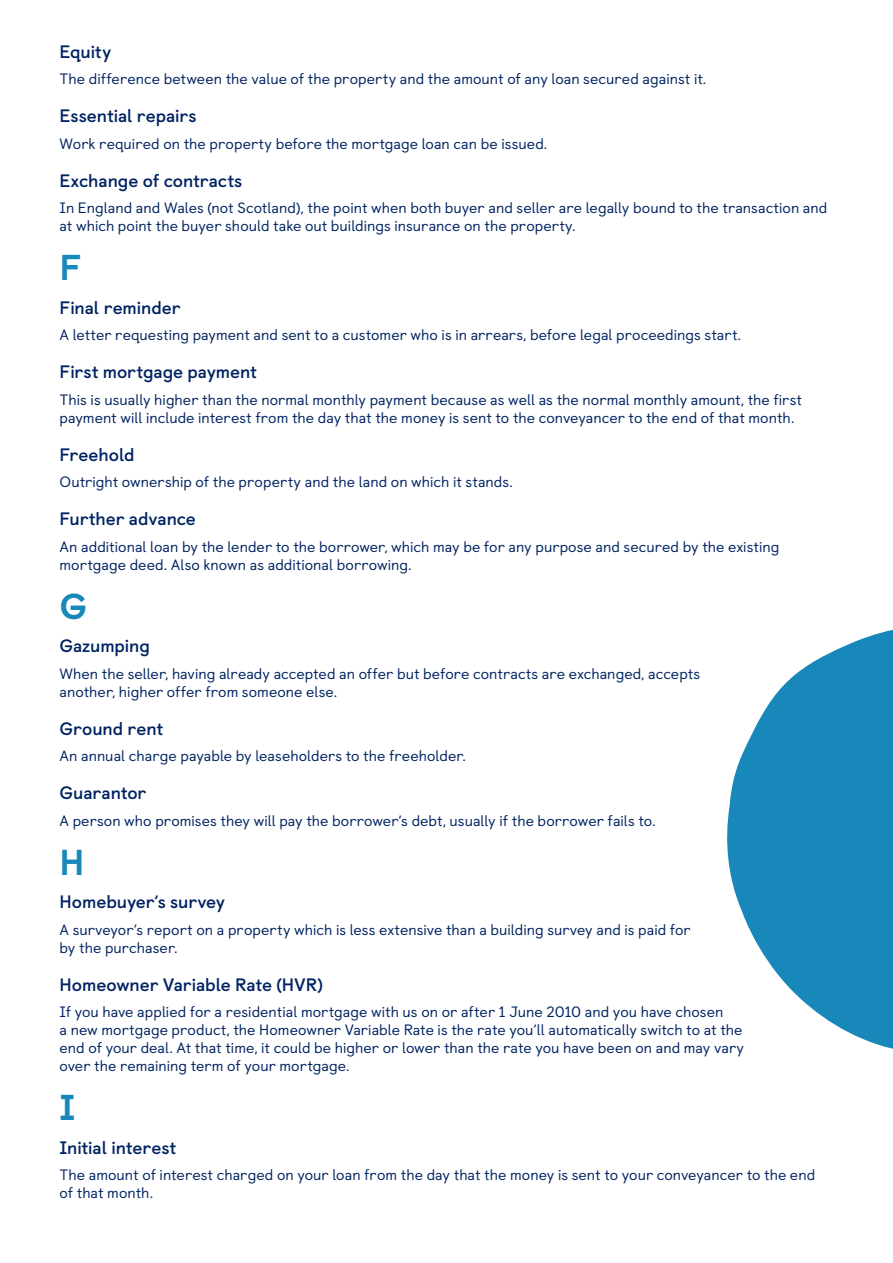
<style>
.page{position:relative;width:893px;height:1263px;background:#fff}
.page>*{position:absolute;margin:0;border:0;box-sizing:border-box;transform-origin:0 0}
.ALPHABET{font:800 36px "TSB Castledown";color:#1887b9}
.SUB_HEAD{font:700 18px "TSB Castledown";letter-spacing:-.005em;color:#002361}
.t1{font:15px/18px "TSB Castledown";letter-spacing:.005em;color:#002361}
</style>
<div class="page">
<svg style="left:727px;top:629px;width:166px;height:420px;fill:#1887b9"></svg>
<p class="SUB_HEAD" style="left:60px;top:40px;width:53px">Equity</p>
<p class="t1" style="left:60px;top:70px;width:648px">The difference between the value of the property and the amount of any loan secured against it.</p>
<p class="SUB_HEAD" style="left:60px;top:105px;width:139px">Essential repairs</p>
<p class="t1" style="left:60px;top:135px;width:489px">Work required on the property before the mortgage loan can be issued.</p>
<p class="SUB_HEAD" style="left:60px;top:169px;width:184px">Exchange of contracts</p>
<p class="t1" style="left:60px;top:199px;width:769px">In England and Wales (not Scotland), the point when both buyer and seller are legally bound to the transaction and at which point the buyer should take out buildings insurance on the property.</p>
<p class="ALPHABET" style="left:60px;top:245px;width:24px">F</p>
<p class="SUB_HEAD" style="left:60px;top:296px;width:123px">Final reminder</p>
<p class="t1" style="left:60px;top:326px;width:683px">A letter requesting payment and sent to a customer who is in arrears, before legal proceedings start.</p>
<p class="SUB_HEAD" style="left:60px;top:361px;width:199px">First mortgage payment</p>
<p class="t1" style="left:60px;top:391px;width:744px">This is usually higher than the normal monthly payment because as well as the normal monthly amount, the first payment will include interest from the day that the money is sent to the conveyancer to the end of that month.</p>
<p class="SUB_HEAD" style="left:60px;top:443px;width:77px">Freehold</p>
<p class="t1" style="left:60px;top:473px;width:455px">Outright ownership of the property and the land on which it stands.</p>
<p class="SUB_HEAD" style="left:60px;top:508px;width:138px">Further advance</p>
<p class="t1" style="left:60px;top:538px;width:721px">An additional loan by the lender to the borrower, which may be for any purpose and secured by the existing mortgage deed. Also known as additional borrowing.</p>
<p class="ALPHABET" style="left:60px;top:584px;width:29px">G</p>
<p class="SUB_HEAD" style="left:60px;top:635px;width:92px">Gazumping</p>
<p class="t1" style="left:60px;top:665px;width:642px">When the seller, having already accepted an offer but before contracts are exchanged, accepts another, higher offer from someone else.</p>
<p class="SUB_HEAD" style="left:60px;top:717px;width:105px">Ground rent</p>
<p class="t1" style="left:60px;top:747px;width:408px">An annual charge payable by leaseholders to the freeholder.</p>
<p class="SUB_HEAD" style="left:60px;top:782px;width:88px">Guarantor</p>
<p class="t1" style="left:60px;top:812px;width:598px">A person who promises they will pay the borrower’s debt, usually if the borrower fails to.</p>
<p class="ALPHABET" style="left:60px;top:840px;width:27px">H</p>
<p class="SUB_HEAD" style="left:60px;top:891px;width:167px">Homebuyer’s survey</p>
<p class="t1" style="left:60px;top:921px;width:633px">A surveyor’s report on a property which is less extensive than a building survey and is paid for by the purchaser.</p>
<p class="SUB_HEAD" style="left:60px;top:973px;width:265px">Homeowner Variable Rate (HVR)</p>
<p class="t1" style="left:60px;top:1003px;width:686px">If you have applied for a residential mortgage with us on or after 1 June 2010 and you have chosen<br>a new mortgage product, the Homeowner Variable Rate is the rate you’ll automatically switch to at the end of your deal. At that time, it could be higher or lower than the rate you have been on and may vary over the remaining term of your mortgage.</p>
<p class="ALPHABET" style="left:60px;top:1085px;width:17px">I</p>
<p class="SUB_HEAD" style="left:60px;top:1136px;width:118px">Initial interest</p>
<p class="t1" style="left:60px;top:1166px;width:757px">The amount of interest charged on your loan from the day that the money is sent to your conveyancer to the end of that month.</p>
</div>
